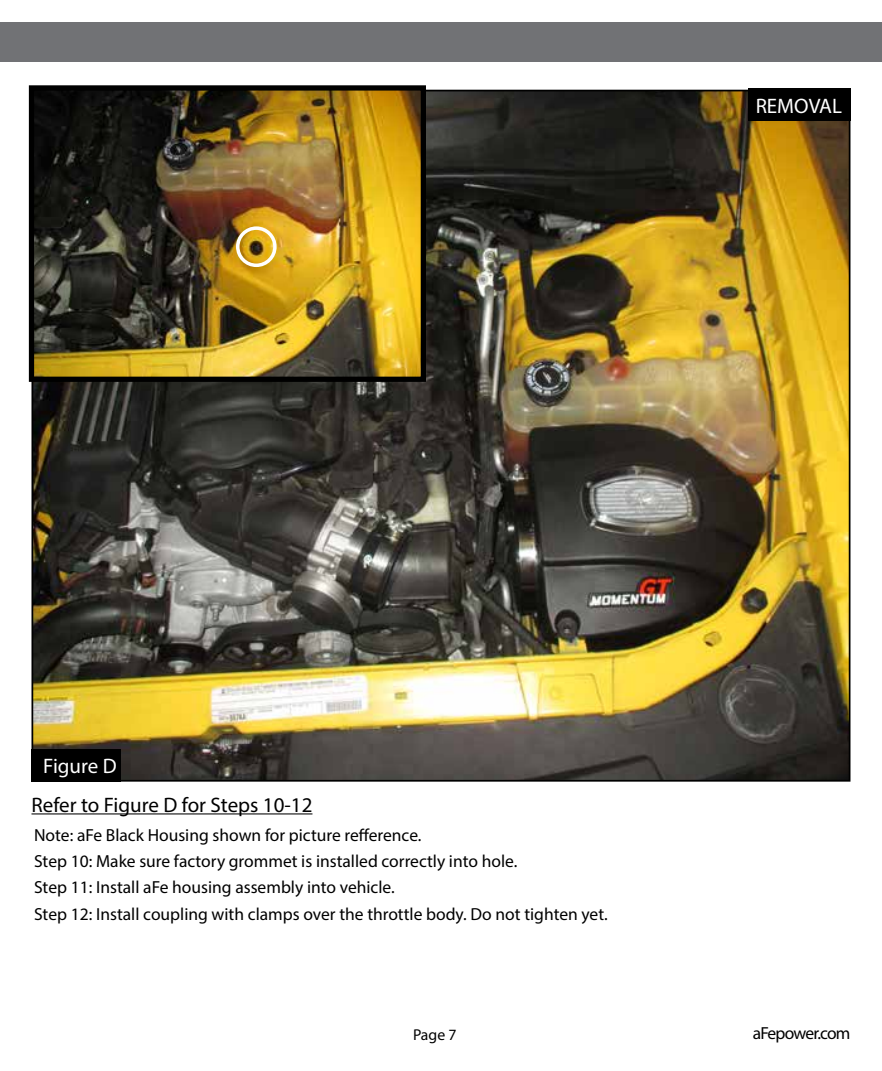
<style>
.page{position:relative;width:882px;height:1071px;background:#fff}
.page>*{position:absolute;margin:0;border:0;box-sizing:border-box;transform-origin:0 0}
.t1{font:21px "Myriad Pro";color:#000}
.t2{font:21px "Myriad Pro";color:#fff}
.t3{font:17.5px/26.2px "Myriad Pro";color:#000}
.t4{font:17.5px "Myriad Pro";letter-spacing:-.045em;color:#000}
.t5{font:15.75px "Myriad Pro";color:#000}
</style>
<div class="page">
<div style="left:0;top:23px;width:882px;height:39px;background:#717275"></div>
<img style="left:35px;top:93px;width:812px;height:686px">
<hr style="left:32px;top:813px;width:280px;height:1px;background:#000">
<div style="left:748px;top:88px;width:102px;height:33px;background:#000"></div>
<div style="left:32px;top:749px;width:89px;height:33px;background:#000"></div>
<img style="left:35px;top:91px;width:385px;height:285px">
<div style="left:29px;top:85px;width:397px;height:297px;border:5px solid #000"></div>
<div style="left:236px;top:226px;width:41px;height:41px;border:4px solid #fff;border-radius:50%"></div>
<p class="t2" style="left:756px;top:93px;width:88px">REMOVAL</p>
<p class="t2" style="left:43px;top:753px;width:75px">Figure D</p>
<p class="t1" style="left:32px;top:792px;width:282px">Refer to Figure D for Steps 10-12</p>
<p class="t3" style="left:34px;top:822px;width:575px">Note: aFe Black Housing shown for picture refference.<br>Step 10: Make sure factory grommet is installed correctly into hole.<br>Step 11: Install aFe housing assembly into vehicle.<br>Step 12: Install coupling with clamps over the throttle body. Do not tighten yet.</p>
<p class="t5" style="left:413px;top:1025px;width:45px">Page 7</p>
<p class="t4" style="left:753px;top:1023px;width:99px">aFepower.com</p>
</div>
